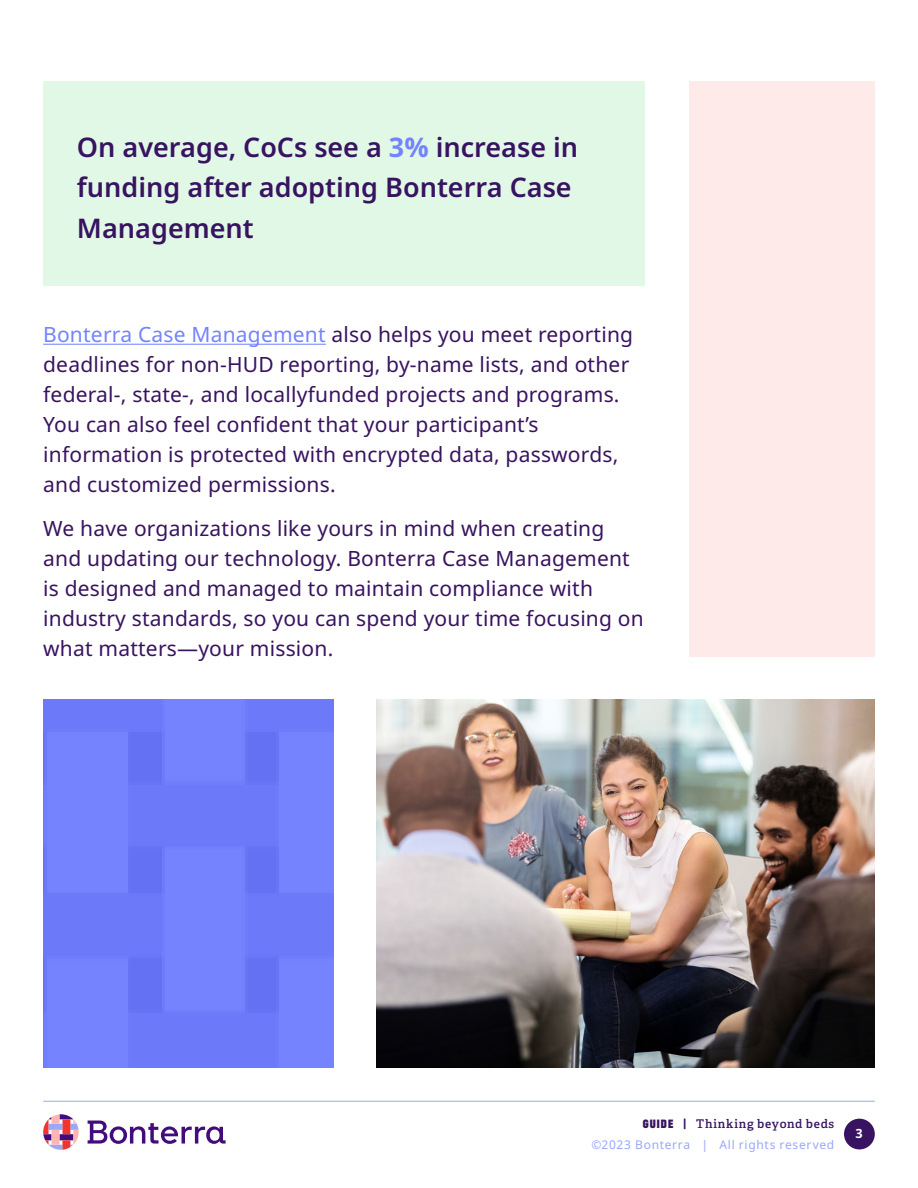
<style>
.page{position:relative;width:918px;height:1188px;background:#fff}
.page>*{position:absolute;margin:0;border:0;box-sizing:border-box;transform-origin:0 0}
.t1{font:600 27px/40.5px "Noto Sans";color:#381360}
.t2{font:21px/30px "Noto Sans";letter-spacing:.01em;color:#381360}
.t3{font:700 12.6px "Noto Sans";color:#fff}
.t4{font:12px "Noto Sans";letter-spacing:.055em;color:#99a7ff}
.t5{font:600 12px "Adelle";letter-spacing:.06em;color:#381360}
.s1{font-weight:700;color:#7583ff}
.s2{color:#7583ff}
.s3{font-family:"Recent Grotesk";font-weight:900}
.s4{font-family:"Recent Grotesk";font-weight:700}
</style>
<div class="page">
<svg style="left:88px;top:1121px;width:138px;height:23px"></svg>
<svg style="left:43px;top:1114px;width:36px;height:36px"></svg>
<hr style="left:43px;top:1101px;width:832px;height:1px;background:#99a7ff">
<div style="left:844px;top:1119px;width:31px;height:30px;background:#381360;border-radius:50%"></div>
<hr style="left:43px;top:344px;width:283px;height:1px;background:#7583ff">
<div style="left:43px;top:81px;width:602px;height:204px;background:#e1f8e7"></div>
<img style="left:377px;top:700px;width:498px;height:367px">
<img style="left:43px;top:700px;width:291px;height:367px">
<div style="left:689px;top:81px;width:186px;height:576px;background:#ffeaea"></div>
<p class="t1" style="left:77px;top:128px;width:503px">On average, CoCs see a <span class="s1">3%</span> increase in funding after adopting Bonterra Case<br>Management</p>
<p class="t2" style="left:43px;top:320px;width:591px"><span class="s2">Bonterra Case Management</span> also helps you meet reporting deadlines for non-HUD reporting, by-name lists, and other federal-, state-, and locallyfunded projects and programs.<br>You can also feel confident that your participant’s information is protected with encrypted data, passwords, and customized permissions.</p>
<p class="t2" style="left:43px;top:514px;width:602px">We have organizations like yours in mind when creating and updating our technology. Bonterra Case Management is designed and managed to maintain compliance with industry standards, so you can spend your time focusing on what matters—your mission.</p>
<p class="t5" style="left:643px;top:1116px;width:193px"><span class="s3">GUIDE</span> <span class="s4">|</span> Thinking beyond beds</p>
<p class="t4" style="left:591px;top:1136px;width:244px">©2023 Bonterra | All rights reserved</p>
<p class="t3" style="left:855px;top:1124px;width:9px">3</p>
</div>
